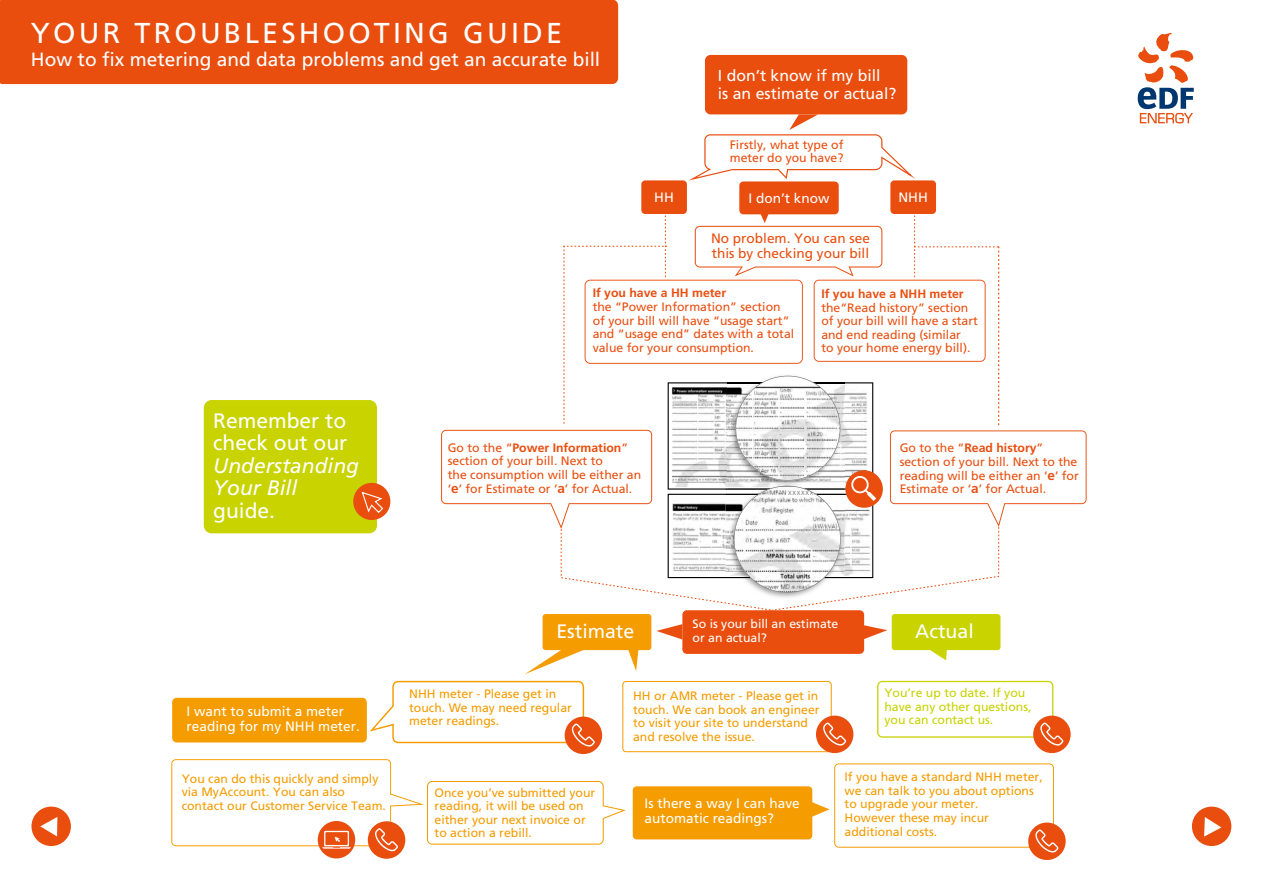
<style>
.page{position:relative;width:1263px;height:893px;background:#fff}
.page>*{position:absolute;margin:0;border:0;box-sizing:border-box;transform-origin:0 0}
.t1{font:28.8px "Frutiger LT Std";letter-spacing:.11em;color:#fff}
.t2{font:21px/22.5px "Frutiger";color:#fff}
.t3{font:italic 21px/22.5px "Frutiger LT Std";color:#fff}
.t4{font:19.5px "Frutiger";color:#fff}
.t5{font:19.05px "Frutiger LT Std";color:#fff}
.t6{font:15.75px/17.4px "Frutiger";color:#fff}
.t7{font:13.65px/15px "Frutiger";color:#fff}
.t8{font:13.65px/15px "Frutiger";color:#e94e0f}
.t9{font:12.3px/13.6px "Frutiger";color:#e94e0f}
.t10{font:12.3px/13.6px "Frutiger";color:#f59c00}
.t11{font:12.3px/13.6px "Frutiger";color:#c8d300}
.t12{font:700 12.3px "Frutiger";color:#e94e0f}
.t13{font:12.3px/13.6px "Frutiger";color:#fff}
.t14{font:300 8.25px "Frutiger";letter-spacing:.085em;color:#70706f}
.s1{font-weight:700}
.s2{font-weight:700;font-size:13.5px}
</style>
<div class="page">
<div style="left:0;top:0;width:618px;height:84px;background:#e94e0f"></div>
<svg style="left:1138px;top:33px;width:56px;height:90px"></svg>
<div style="left:682px;top:610px;width:182px;height:44px;background:#e94e0f;border-radius:5px"></div>
<div style="left:633px;top:786px;width:179px;height:53px;background:#f59c00;border-radius:4px"></div>
<div style="left:543px;top:614px;width:108px;height:36px;background:#f59c00;border-radius:3px"></div>
<div style="left:892px;top:614px;width:108px;height:36px;background:#c8d300;border-radius:3px"></div>
<div style="left:318px;top:821px;width:37px;height:37px;background:#e94e0f;border-radius:50%"></div>
<div style="left:816px;top:716px;width:37px;height:37px;background:#e94e0f;border-radius:50%"></div>
<svg style="left:622px;top:681px;width:224px;height:71px"></svg>
<div style="left:1033px;top:716px;width:38px;height:37px;background:#e94e0f;border-radius:50%"></div>
<svg style="left:877px;top:681px;width:186px;height:64px"></svg>
<div style="left:1028px;top:822px;width:38px;height:38px;background:#e94e0f;border-radius:50%"></div>
<svg style="left:809px;top:763px;width:249px;height:89px"></svg>
<div style="left:368px;top:821px;width:37px;height:38px;background:#e94e0f;border-radius:50%"></div>
<svg style="left:171px;top:759px;width:455px;height:94px"></svg>
<div style="left:172px;top:698px;width:195px;height:44px;background:#f59c00;border-radius:5px"></div>
<div style="left:641px;top:180px;width:46px;height:34px;background:#e94e0f;border-radius:4px"></div>
<div style="left:890px;top:180px;width:46px;height:34px;background:#e94e0f;border-radius:4px"></div>
<div style="left:705px;top:55px;width:202px;height:59px;background:#e94e0f;border-radius:6px"></div>
<div style="left:739px;top:181px;width:100px;height:33px;background:#e94e0f;border-radius:4px"></div>
<svg style="left:525px;top:647px;width:67px;height:27px"></svg>
<svg style="left:627px;top:650px;width:11px;height:21px"></svg>
<svg style="left:656px;top:624px;width:26px;height:15px"></svg>
<svg style="left:864px;top:625px;width:23px;height:14px"></svg>
<svg style="left:930px;top:650px;width:17px;height:10px"></svg>
<div style="left:565px;top:717px;width:37px;height:37px;background:#e94e0f;border-radius:50%"></div>
<svg style="left:370px;top:681px;width:225px;height:65px"></svg>
<svg style="left:689px;top:114px;width:226px;height:67px"></svg>
<svg style="left:441px;top:214px;width:645px;height:397px"></svg>
<div style="left:1192px;top:807px;width:39px;height:39px;background:#e94e0f;border-radius:50%"></div>
<svg style="left:1204px;top:817px;width:17px;height:20px"></svg>
<div style="left:31px;top:807px;width:40px;height:39px;background:#e94e0f;border-radius:50%"></div>
<svg style="left:40px;top:817px;width:17px;height:19px"></svg>
<div style="left:204px;top:400px;width:173px;height:133px;background:#c8d300;border-radius:8px"></div>
<div style="left:353px;top:483px;width:37px;height:37px;background:#e94e0f;border-radius:50%"></div>
<svg style="left:362px;top:492px;width:21px;height:21px"></svg>
<h1 class="t1" style="left:31px;top:16px;width:533px">YOUR TROUBLESHOOTING GUIDE</h1>
<h3 class="t5" style="left:31px;top:49px;width:571px">How to x metering and data problems and get an accurate bill</h3>
<p class="t6" style="left:718px;top:67px;width:180px">I don’t know if my bill<br>is an estimate or actual?</p>
<p class="t9" style="left:730px;top:138px;width:115px">Firstly, what type of meter do you have?</p>
<p class="t7" style="left:654px;top:190px;width:21px">HH</p>
<p class="t7" style="left:898px;top:190px;width:31px">NHH</p>
<p class="t7" style="left:748px;top:190px;width:82px">I don’t know</p>
<p class="t8" style="left:711px;top:230px;width:160px">No problem. You can see this by checking your bill</p>
<h2 class="t2" style="left:213px;top:409px;width:136px">Remember to check out our</h2>
<h2 class="t3" style="left:213px;top:454px;width:147px">Understanding<br>Your Bill</h2>
<h2 class="t2" style="left:213px;top:499px;width:63px">guide.</h2>
<p class="t12" style="left:593px;top:286px;width:135px">If you have a HH meter</p>
<p class="t9" style="left:593px;top:300px;width:203px">the “Power Information” section of your bill will have “usage start” and “usage end” dates with a total value for your consumption.</p>
<p class="t12" style="left:821px;top:286px;width:144px">If you have a NHH meter</p>
<p class="t9" style="left:821px;top:300px;width:158px">the“Read history” section of your bill will have a start and end reading (similar<br>to your home energy bill).</p>
<p class="t9" style="left:448px;top:441px;width:195px">Go to the “<span class="s1">Power Information</span>” section of your bill. Next to<br>the consumption will be either an ‘<span class="s2">e</span>’ for Estimate or ‘<span class="s2">a</span>’ for Actual.</p>
<p class="t9" style="left:900px;top:441px;width:181px">Go to the “<span class="s1">Read history</span>” section of your bill. Next to the reading will be either an ‘<span class="s2">e</span>’ for<br>Estimate or ‘<span class="s2">a</span>’ for Actual.</p>
<p class="t14" style="left:788px;top:488px;width:31px">xxxxxxx</p>
<p class="t7" style="left:187px;top:703px;width:175px">I want to submit a meter reading for my NHH meter.</p>
<p class="t10" style="left:182px;top:772px;width:206px">You can do this quickly and simply via MyAccount. You can also contact our Customer Service Team.</p>
<p class="t13" style="left:693px;top:617px;width:147px">So is your bill an estimate or an actual?</p>
<h3 class="t4" style="left:556px;top:619px;width:80px">Estimate</h3>
<h3 class="t4" style="left:915px;top:619px;width:60px">Actual</h3>
<p class="t10" style="left:409px;top:687px;width:164px">NHH meter - Please get in touch. We may need regular meter readings.</p>
<p class="t10" style="left:435px;top:785px;width:162px">Once you’ve submitted your reading, it will be used on either your next invoice or to action a rebill.</p>
<p class="t10" style="left:633px;top:689px;width:188px">HH or AMR meter - Please get in touch. We can book an engineer to visit your site to understand and resolve the issue.</p>
<p class="t7" style="left:644px;top:796px;width:157px">Is there a way I can have automatic readings?</p>
<p class="t11" style="left:884px;top:686px;width:149px">You’re up to date. If you have any other questions, you can contact us.</p>
<p class="t10" style="left:844px;top:770px;width:200px">If you have a standard NHH meter, we can talk to you about options to upgrade your meter.<br>However these may incur additional costs.</p>
</div>
